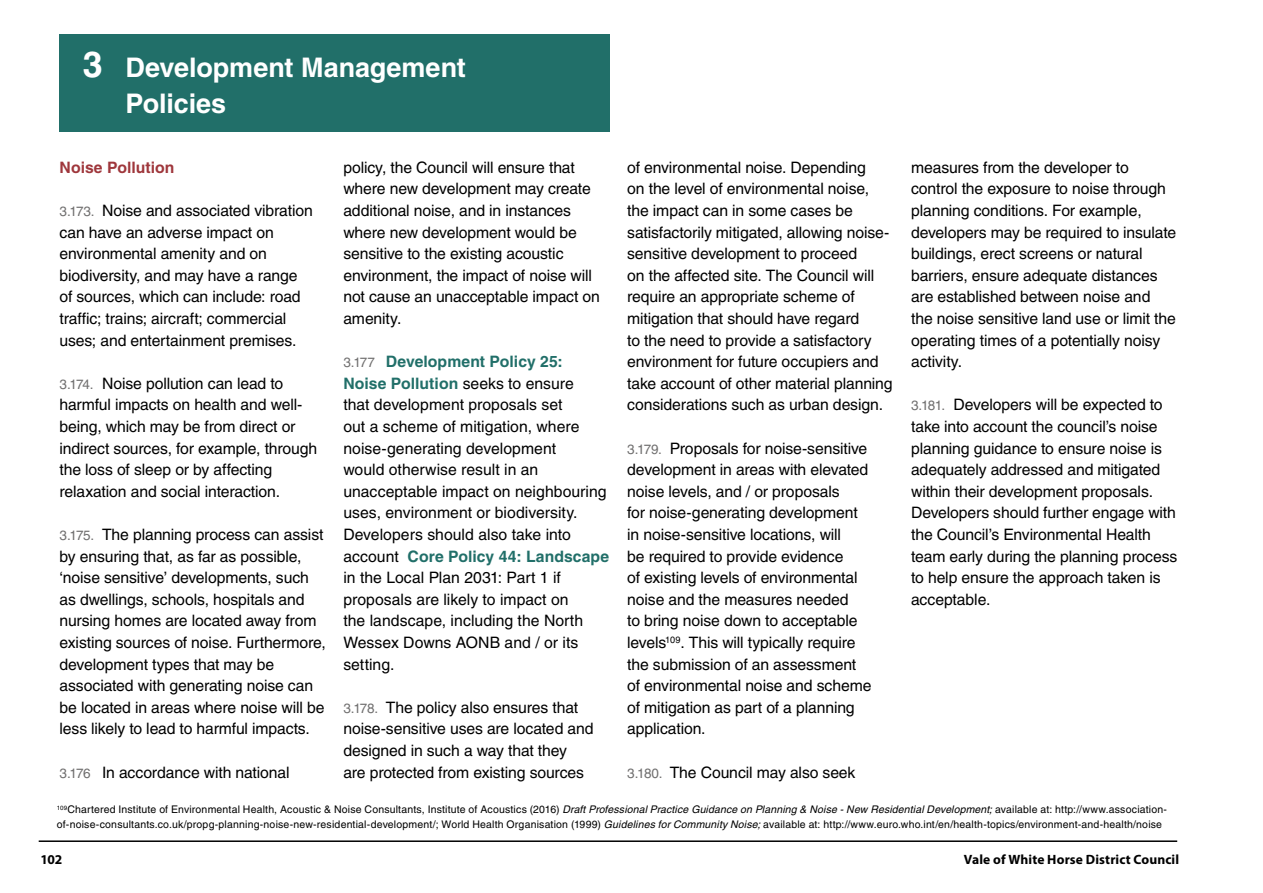
<style>
.page{position:relative;width:1263px;height:893px;background:#fff}
.page>*{position:absolute;margin:0;border:0;box-sizing:border-box;transform-origin:0 0}
.t1{font:700 27px/36px "Helvetica";letter-spacing:-.005em;color:#fff}
.t2{font:15.75px/21.6px "Helvetica";letter-spacing:-.005em;color:#000}
.t3{font:700 15.75px "Helvetica";color:#9f373c}
.t4{font:700 13.5px "Myriad Pro";letter-spacing:.01em;color:#000}
.t5{font:10.5px/15px "Helvetica";letter-spacing:.015em;color:#000}
.s1{font-size:36px}
.s2{font-size:13.5px;color:#706f6f}
.s3{font-weight:700;color:#216f69}
.s4{font-style:italic}
</style>
<div class="page">
<hr style="left:39px;top:840px;width:1138px;height:2px;background:#000">
<div style="left:60px;top:34px;width:550px;height:97px;background:#216f69"></div>
<h1 class="t1" style="left:125px;top:49px;width:342px;text-indent:-43px"><span class="s1">3</span> Development Management<br>Policies</h1>
<p class="t3" style="left:60px;top:158px;width:116px">Noise Pollution</p>
<p class="t2" style="left:60px;top:200px;width:255px"><span class="s2">3.173.</span> Noise and associated vibration can have an adverse impact on environmental amenity and on biodiversity, and may have a range of sources, which can include: road traffic; trains; aircraft; commercial uses; and entertainment premises.</p>
<p class="t2" style="left:60px;top:372px;width:259px"><span class="s2">3.174.</span> Noise pollution can lead to harmful impacts on health and well&shy;being, which may be from direct or indirect sources, for example, through the loss of sleep or by affecting relaxation and social interaction.</p>
<p class="t2" style="left:60px;top:524px;width:268px"><span class="s2">3.175.</span> The planning process can assist by ensuring that, as far as possible, ‘noise sensitive’ developments, such as dwellings, schools, hospitals and nursing homes are located away from existing sources of noise. Furthermore, development types that may be associated with generating noise can be located in areas where noise will be less likely to lead to harmful impacts.</p>
<p class="t2" style="left:60px;top:761px;width:232px"><span class="s2">3.176</span> In accordance with national</p>
<p class="t2" style="left:343px;top:156px;width:258px">policy, the Council will ensure that where new development may create additional noise, and in instances where new development would be sensitive to the existing acoustic environment, the impact of noise will not cause an unacceptable impact on amenity.</p>
<p class="t2" style="left:343px;top:351px;width:267px"><span class="s2">3.177</span> <span class="s3">Development Policy 25:<br>Noise Pollution</span> seeks to ensure<br>that development proposals set<br>out a scheme of mitigation, where noise-generating development<br>would otherwise result in an unacceptable impact on neighbouring uses, environment or biodiversity.<br>Developers should also take into account <span class="s3">Core Policy 44: Landscape </span>in the Local Plan 2031: Part 1 if proposals are likely to impact on<br>the landscape, including the North<br>Wessex Downs AONB and / or its setting.</p>
<p class="t2" style="left:343px;top:696px;width:252px"><span class="s2">3.178.</span> The policy also ensures that noise-sensitive uses are located and designed in such a way that they<br>are protected from existing sources</p>
<p class="t2" style="left:627px;top:156px;width:267px">of environmental noise. Depending<br>on the level of environmental noise, the impact can in some cases be satisfactorily mitigated, allowing noise&shy;sensitive development to proceed<br>on the affected site. The Council will require an appropriate scheme of mitigation that should have regard<br>to the need to provide a satisfactory environment for future occupiers and take account of other material planning considerations such as urban design.</p>
<p class="t2" style="left:627px;top:437px;width:246px"><span class="s2">3.179.</span> Proposals for noise-sensitive development in areas with elevated noise levels, and / or proposals<br>for noise-generating development in noise-sensitive locations, will<br>be required to provide evidence<br>of existing levels of environmental noise and the measures needed<br>to bring noise down to acceptable levels<sup>109</sup>. This will typically require the submission of an assessment of environmental noise and scheme of mitigation as part of a planning application.</p>
<p class="t2" style="left:627px;top:761px;width:230px"><span class="s2">3.180.</span> The Council may also seek</p>
<p class="t2" style="left:911px;top:156px;width:267px">measures from the developer to control the exposure to noise through planning conditions. For example, developers may be required to insulate buildings, erect screens or natural barriers, ensure adequate distances are established between noise and<br>the noise sensitive land use or limit the operating times of a potentially noisy activity.</p>
<p class="t2" style="left:911px;top:394px;width:268px"><span class="s2">3.181.</span> Developers will be expected to take into account the council’s noise planning guidance to ensure noise is adequately addressed and mitigated within their development proposals.<br>Developers should further engage with the Council’s Environmental Health team early during the planning process to help ensure the approach taken is acceptable.</p>
<p class="t5" style="left:57px;top:802px;width:1111px"><sup>109</sup>Chartered Institute of Environmental Health, Acoustic &amp; Noise Consultants, Institute of Acoustics (2016) <span class="s4">Draft Professional Practice Guidance on Planning &amp; Noise - New Residential Development;</span> available at: http://www.association&shy;of-noise-consultants.co.uk/propg-planning-noise-new-residential-development/; World Health Organisation (1999) <span class="s4">Guidelines for Community Noise;</span> available at: http://www.euro.who.int/en/health-topics/environment-and-health/noise</p>
<p class="t4" style="left:40px;top:851px;width:23px">102</p>
<p class="t4" style="left:964px;top:851px;width:217px">Vale of White Horse District Council</p>
</div>
